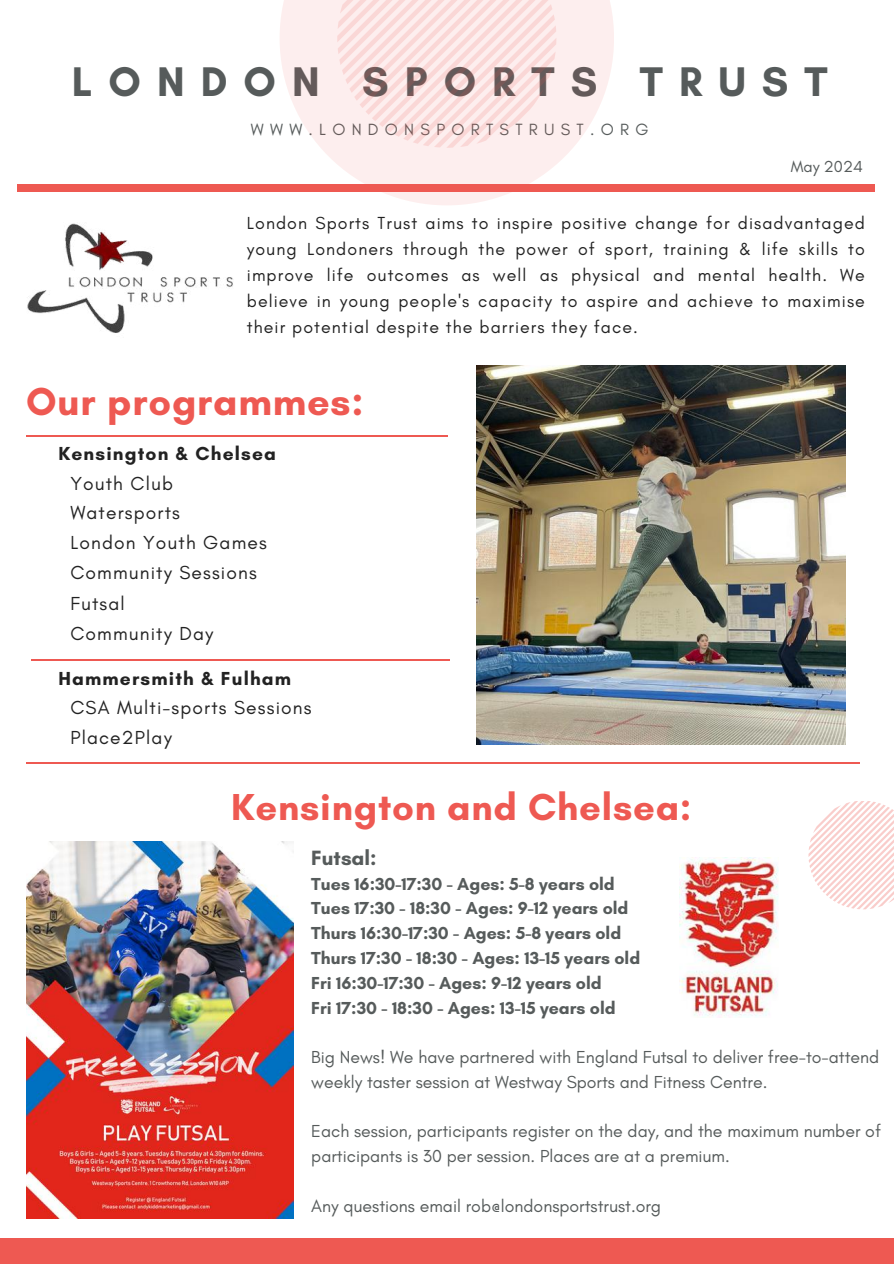
<style>
.page{position:relative;width:894px;height:1264px;background:#fff}
.page>*{position:absolute;margin:0;border:0;box-sizing:border-box;transform-origin:0 0}
.t1{font:700 42.15px "Glacial Indifference";letter-spacing:.38em;color:#565b5b}
.t2{font:700 39.75px "Glacial Indifference";letter-spacing:.02em;color:#ee5952}
.t3{font:700 38.25px "Glacial Indifference";letter-spacing:.02em;color:#ee5952}
.t4{font:700 21px "Glacial Indifference";color:#565b5b}
.t5{font:19.2px/30.3px "Glacial Indifference";letter-spacing:.06em;color:#222}
.t6{font:700 19.2px "Glacial Indifference";letter-spacing:.06em;color:#222}
.t7{font:17.7px/25.8px "Glacial Indifference";letter-spacing:.06em;color:#222;text-align:justify}
.t8{font:17.7px/24.8px "Glacial Indifference";color:#565b5b}
.t9{font:700 17.7px/24.8px "Glacial Indifference";color:#565b5b}
.t10{font:16.5px "Glacial Indifference";letter-spacing:.38em;color:#565b5b}
.t11{font:16.2px "Glacial Indifference";color:#565b5b}
</style>
<div class="page">
<div style="left:279px;top:0;width:335px;height:205px;background:linear-gradient(to right,#fdf2f2,#fdf2f2)"></div>
<svg style="left:337px;top:0;width:219px;height:148px;background:#fbe4e4"></svg>
<div style="left:17px;top:184px;width:858px;height:8px;background:#ee5952"></div>
<div style="left:0;top:1238px;width:893px;height:25px;background:#ee5952"></div>
<img style="left:27px;top:223px;width:206px;height:110px">
<hr style="left:31px;top:659px;width:419px;height:1px;background:#ee5952">
<hr style="left:26px;top:435px;width:421px;height:1px;background:#ee5952">
<hr style="left:26px;top:762px;width:833px;height:1px;background:#ee5952">
<svg style="left:808px;top:801px;width:85px;height:108px"></svg>
<img style="left:476px;top:365px;width:369px;height:380px">
<img style="left:26px;top:842px;width:267px;height:376px">
<img style="left:679px;top:857px;width:99px;height:160px">
<h1 class="t1" style="left:72px;top:55px;width:757px">LONDON SPORTS TRUST</h1>
<p class="t10" style="left:251px;top:119px;width:399px">WWW.LONDONSPORTSTRUST.ORG</p>
<p class="t11" style="left:790px;top:156px;width:74px">May 2024</p>
<p class="t7" style="left:247px;top:210px;width:619px">London Sports Trust aims to inspire positive change for disadvantaged young Londoners through the power of sport, training &amp; life skills to improve life outcomes as well as physical and mental health. We believe in young people's capacity to aspire and achieve to maximise their potential despite the barriers they face.</p>
<h2 class="t2" style="left:26px;top:377px;width:339px">Our programmes:</h2>
<p class="t6" style="left:58px;top:442px;width:219px">Kensington &amp; Chelsea</p>
<p class="t5" style="left:70px;top:468px;width:104px">Youth Club</p>
<p class="t5" style="left:70px;top:497px;width:111px">Watersports</p>
<p class="t5" style="left:70px;top:527px;width:198px">London Youth Games</p>
<p class="t5" style="left:70px;top:557px;width:188px">Community Sessions<br>Futsal<br>Community Day</p>
<p class="t6" style="left:58px;top:666px;width:234px">Hammersmith &amp; Fulham</p>
<p class="t5" style="left:70px;top:692px;width:243px">CSA Multi-sports Sessions</p>
<p class="t5" style="left:70px;top:721px;width:103px">Place2Play</p>
<h3 class="t3" style="left:231px;top:783px;width:462px">Kensington and Chelsea:</h3>
<p class="t4" style="left:311px;top:844px;width:67px">Futsal:</p>
<p class="t9" style="left:311px;top:871px;width:330px">Tues 16:30-17:30 - Ages: 5-8 years old Tues 17:30 - 18:30 - Ages: 9-12 years old Thurs 16:30-17:30 - Ages: 5-8 years old Thurs 17:30 - 18:30 - Ages: 13-15 years old Fri 16:30-17:30 - Ages: 9-12 years old<br>Fri 17:30 - 18:30 - Ages: 13-15 years old</p>
<p class="t8" style="left:311px;top:1044px;width:569px">Big News! We have partnered with England Futsal to deliver free-to-attend weekly taster session at Westway Sports and Fitness Centre.</p>
<p class="t8" style="left:311px;top:1118px;width:571px">Each session, participants register on the day, and the maximum number of participants is 30 per session. Places are at a premium.</p>
<p class="t8" style="left:311px;top:1192px;width:351px">Any questions email rob@londonsportstrust.org</p>
</div>
